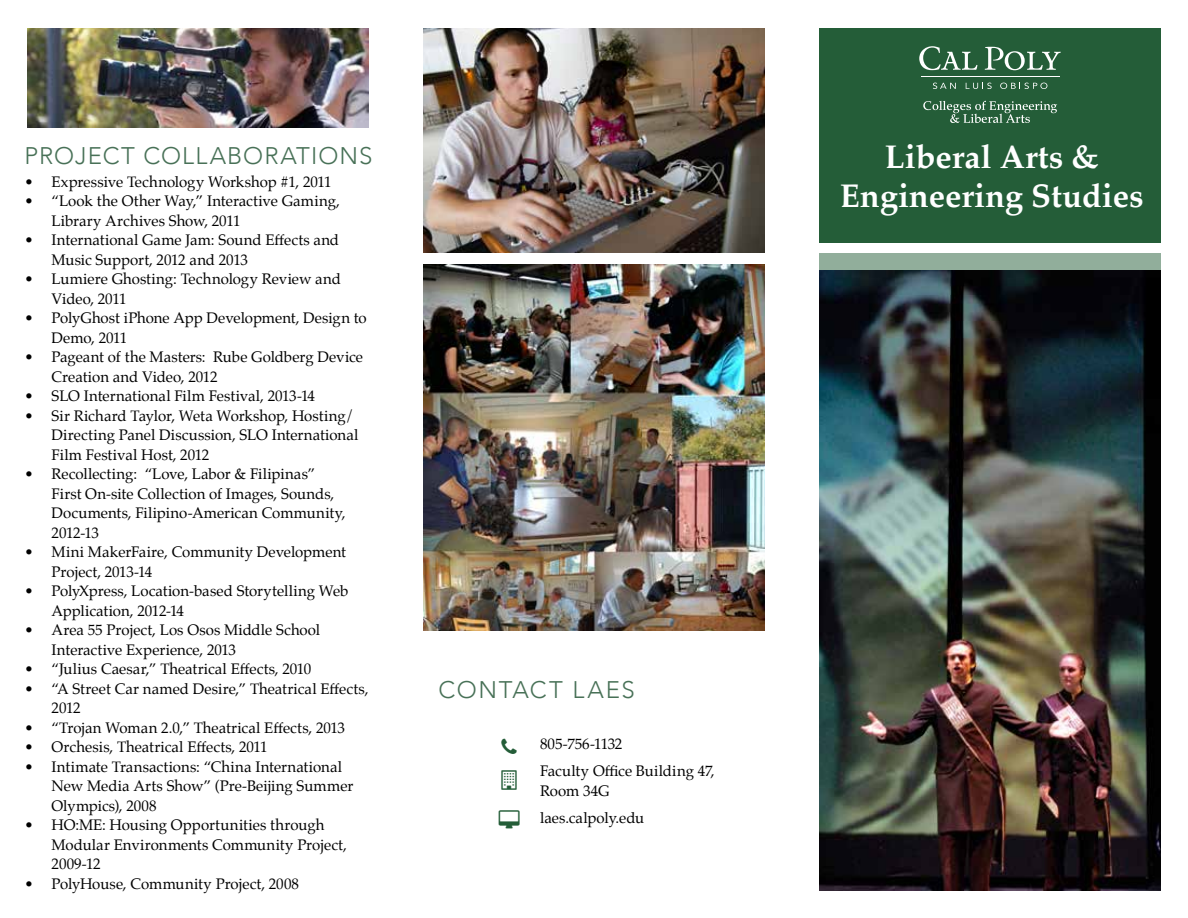
<style>
.page{position:relative;width:1188px;height:918px;background:#fff}
.page>*{position:absolute;margin:0;border:0;box-sizing:border-box;transform-origin:0 0}
.t1{font:700 32.55px/39.2px "Palatino";color:#fff;text-align:center}
.t2{font:300 24px "Avenir";letter-spacing:.045em;color:#487157}
.t3{font:300 24px "Avenir";letter-spacing:.07em;color:#487157}
.t4{font:15px/19.5px "Palatino";color:#000}
</style>
<div class="page">
<img style="left:423px;top:28px;width:342px;height:225px">
<img style="left:819px;top:270px;width:342px;height:621px">
<div style="left:819px;top:28px;width:342px;height:225px;background:#245d38"></div>
<svg style="left:923px;top:101px;width:134px;height:22px"></svg>
<svg style="left:933px;top:83px;width:23px;height:6px"></svg>
<svg style="left:966px;top:83px;width:26px;height:6px"></svg>
<svg style="left:1000px;top:83px;width:47px;height:6px"></svg>
<svg style="left:919px;top:46px;width:58px;height:24px"></svg>
<svg style="left:985px;top:47px;width:76px;height:23px"></svg>
<hr style="left:921px;top:77px;width:138px;height:1px;background:#fff">
<div style="left:816px;top:244px;width:350px;height:9px;background:#fff"></div>
<div style="left:819px;top:253px;width:342px;height:17px;background:#91ae9b"></div>
<img style="left:423px;top:264px;width:341px;height:366px">
<img style="left:27px;top:28px;width:341px;height:99px">
<h2 class="t2" style="left:25px;top:141px;width:349px">PROJECT COLLABORATIONS</h2>
<p class="t4" style="left:25px;top:172px;width:308px">• Expressive Technology Workshop #1, 2011</p>
<p class="t4" style="left:52px;top:191px;width:290px;text-indent:-27px">• “Look the Other Way,” Interactive Gaming,<br>Library Archives Show, 2011</p>
<p class="t4" style="left:52px;top:230px;width:289px;text-indent:-27px">• International Game Jam: Sound Effects and<br>Music Support, 2012 and 2013</p>
<p class="t4" style="left:52px;top:269px;width:291px;text-indent:-27px">• Lumiere Ghosting: Technology Review and<br>Video, 2011</p>
<p class="t4" style="left:52px;top:308px;width:317px;text-indent:-27px">• PolyGhost iPhone App Development, Design to<br>Demo, 2011</p>
<p class="t4" style="left:52px;top:347px;width:313px;text-indent:-27px">• Pageant of the Masters: Rube Goldberg Device<br>Creation and Video, 2012</p>
<p class="t4" style="left:25px;top:386px;width:292px">• SLO International Film Festival, 2013-14</p>
<p class="t4" style="left:52px;top:406px;width:308px;text-indent:-27px">• Sir Richard Taylor, Weta Workshop, Hosting/<br>Directing Panel Discussion, SLO International<br>Film Festival Host, 2012</p>
<p class="t4" style="left:52px;top:464px;width:295px;text-indent:-27px">• Recollecting: “Love, Labor &amp; Filipinas” First On-site Collection of Images, Sounds, Documents, Filipino-American Community, 2012-13</p>
<p class="t4" style="left:52px;top:542px;width:296px;text-indent:-27px">• Mini MakerFaire, Community Development<br>Project, 2013-14</p>
<p class="t4" style="left:52px;top:581px;width:298px;text-indent:-27px">• PolyXpress, Location-based Storytelling Web<br>Application, 2012-14</p>
<p class="t4" style="left:52px;top:620px;width:270px;text-indent:-27px">• Area 55 Project, Los Osos Middle School<br>Interactive Experience, 2013</p>
<p class="t4" style="left:25px;top:659px;width:288px">• “Julius Caesar,” Theatrical Effects, 2010</p>
<p class="t4" style="left:52px;top:679px;width:318px;text-indent:-27px">• “A Street Car named Desire,” Theatrical Effects,<br>2012</p>
<p class="t4" style="left:25px;top:718px;width:322px">• “Trojan Woman 2.0,” Theatrical Effects, 2013</p>
<p class="t4" style="left:25px;top:737px;width:245px">• Orchesis, Theatrical Effects, 2011</p>
<p class="t4" style="left:52px;top:757px;width:303px;text-indent:-27px">• Intimate Transactions: “China International<br>New Media Arts Show” (Pre-Beijing Summer<br>Olympics), 2008</p>
<p class="t4" style="left:52px;top:815px;width:297px;text-indent:-27px">• HO:ME: Housing Opportunities through<br>Modular Environments Community Project,<br>2009-12</p>
<p class="t4" style="left:25px;top:874px;width:276px">• PolyHouse, Community Project, 2008</p>
<h2 class="t3" style="left:439px;top:676px;width:198px">CONTACT LAES</h2>
<p class="t4" style="left:540px;top:731px;width:176px;line-height:27px">805-756-1132<br>Faculty Office Building 47,</p>
<p class="t4" style="left:540px;top:777px;width:106px;line-height:27px">Room 34G laes.calpoly.edu</p>
<h1 class="t1" style="left:840px;top:136px;width:305px">Liberal Arts &amp;<br>Engineering Studies</h1>
</div>
